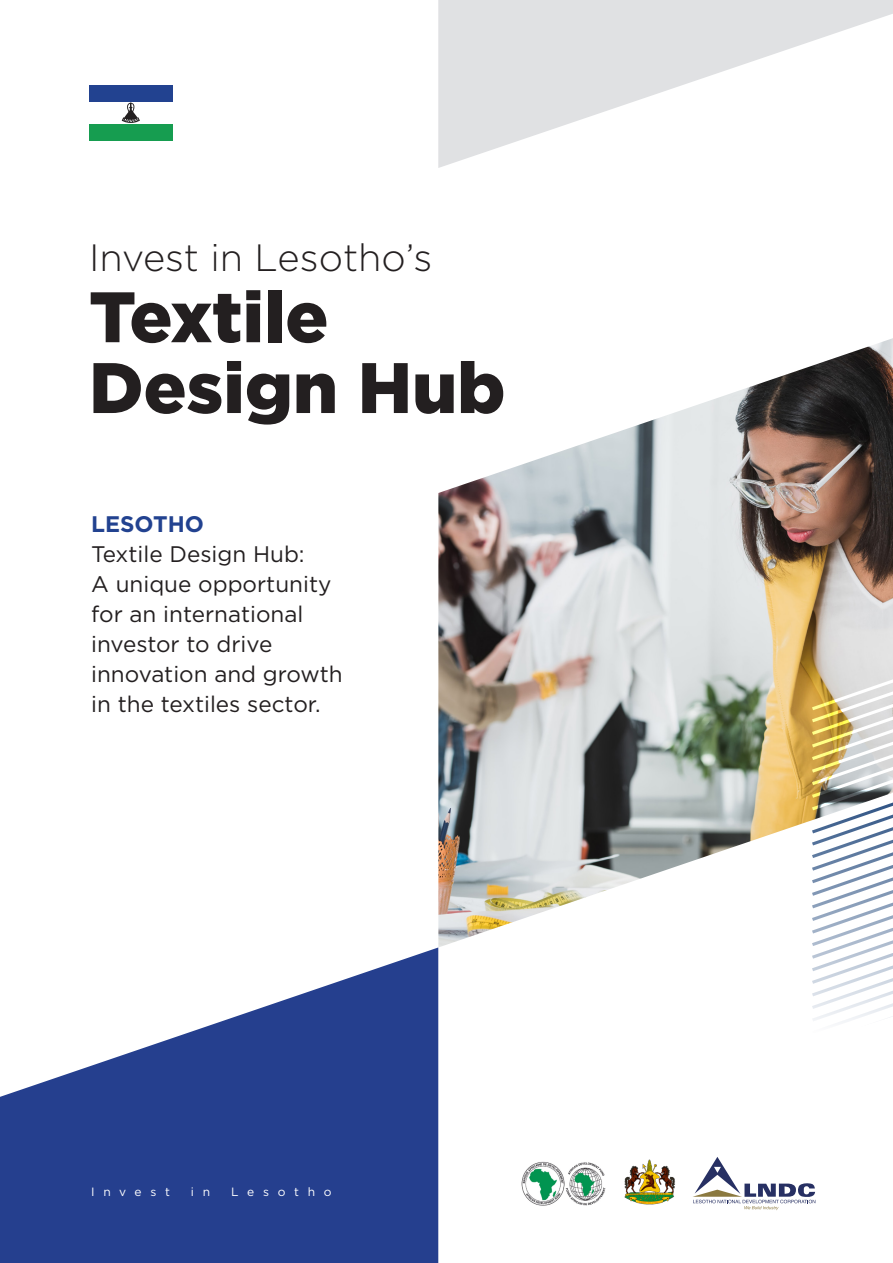
<style>
.page{position:relative;width:893px;height:1263px;background:#fff}
.page>*{position:absolute;margin:0;border:0;box-sizing:border-box;transform-origin:0 0}
.t1{font:900 71.25px/70.8px "Gotham";color:#231f20}
.t2{font:300 37.95px "Gotham";color:#231f20}
.t3{font:22.5px/30px "Gotham";color:#231f20}
.t4{font:700 22.5px "Gotham";color:#224290}
.t5{font:12px "Gotham";letter-spacing:.725em;color:#fff}
</style>
<div class="page">
<img style="left:438px;top:338px;width:455px;height:609px">
<svg style="left:0;top:947px;width:438px;height:316px;fill:#253f8e"></svg>
<svg style="left:810px;top:612px;width:83px;height:411px"></svg>
<svg style="left:438px;top:0;width:455px;height:168px;fill:#e0e1e3"></svg>
<img style="left:624px;top:1160px;width:51px;height:45px">
<img style="left:521px;top:1161px;width:85px;height:45px">
<svg style="left:693px;top:1157px;width:122px;height:53px"></svg>
<div style="left:89px;top:85px;width:84px;height:17px;background:#224290"></div>
<div style="left:89px;top:124px;width:84px;height:17px;background:#169d50"></div>
<svg style="left:122px;top:102px;width:18px;height:21px"></svg>
<p class="t2" style="left:89px;top:234px;width:345px">Invest in Lesotho’s</p>
<p class="t1" style="left:89px;top:281px;width:418px">Textile<br>Design Hub</p>
<p class="t4" style="left:91px;top:509px;width:114px">LESOTHO</p>
<p class="t3" style="left:91px;top:539px;width:253px">Textile Design Hub:<br>A unique opportunity for an international investor to drive innovation and growth in the textiles sector.</p>
<p class="t5" style="left:91px;top:1184px;width:80px">Invest</p>
<p class="t5" style="left:191px;top:1184px;width:21px">i n</p>
<p class="t5" style="left:231px;top:1184px;width:102px">Lesotho</p>
</div>
